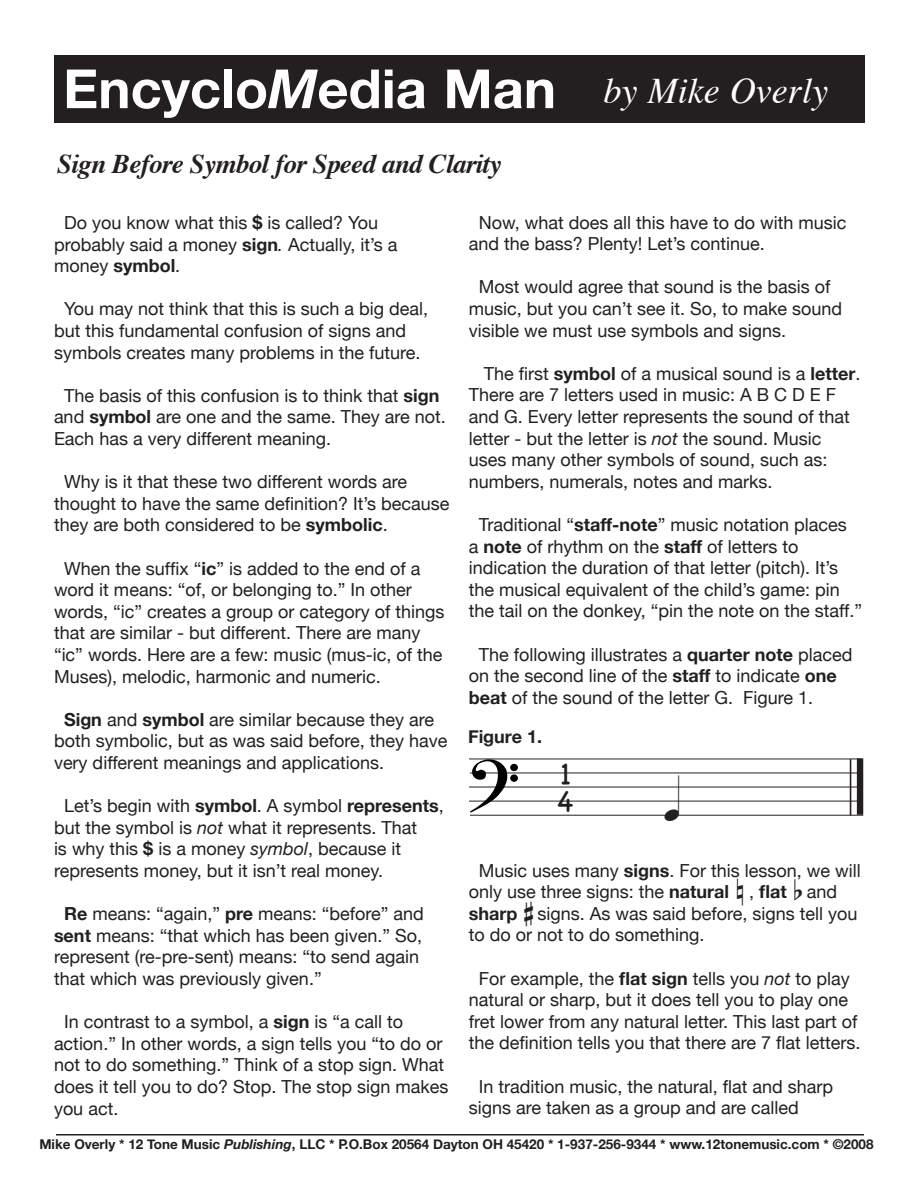
<style>
.page{position:relative;width:918px;height:1188px;background:#fff}
.page>*{position:absolute;margin:0;border:0;box-sizing:border-box;transform-origin:0 0}
.t1{font:700 54px "Helvetica Neue";color:#fff}
.t2{font:30.6px "Chalkboard";color:#231f20}
.t3{font:italic 700 27px "Times";letter-spacing:-.025em;color:#231f20}
.t4{font:18px/21.6px "Helvetica Neue";color:#231f20}
.t5{font:700 18px "Helvetica Neue";color:#231f20}
.t6{font:700 13.5px "Helvetica Neue";color:#231f20}
.s1{font-style:italic}
.s2{font-family:"Times";font-weight:400;font-style:italic;font-size:36px}
.s3{font-weight:700}
</style>
<div class="page">
<hr style="left:56px;top:1134px;width:808px;height:2px;background:#231f20">
<div style="left:54px;top:55px;width:811px;height:67px;background:#231f20"></div>
<hr style="left:850px;top:759px;width:1px;height:56px;background:#231f20">
<div style="left:857px;top:758px;width:6px;height:57px;background:#231f20"></div>
<hr style="left:469px;top:759px;width:392px;height:1px;background:#231f20">
<hr style="left:470px;top:773px;width:391px;height:1px;background:#231f20">
<hr style="left:469px;top:787px;width:392px;height:1px;background:#231f20">
<hr style="left:469px;top:801px;width:392px;height:1px;background:#231f20">
<hr style="left:470px;top:815px;width:393px;height:1px;background:#231f20">
<svg style="left:470px;top:759px;width:48px;height:54px"></svg>
<svg style="left:665px;top:786px;width:14px;height:30px"></svg>
<h1 class="t1" style="left:63px;top:55px;width:767px">Encyclo<span class="s1">M</span>edia Man <span class="s2">by Mike Overly</span></h1>
<h3 class="t3" style="left:57px;top:139px;width:446px">Sign Before Symbol for Speed and Clarity</h3>
<p class="t4" style="left:54px;top:212px;width:345px;text-indent:10px">Do you know what this <span class="s3">$</span> is called? You probably said a money <span class="s3">sign</span><span class="s1">.</span> Actually, it’s a money <span class="s3">symbol</span>.</p>
<p class="t4" style="left:54px;top:298px;width:376px;text-indent:10px">You may not think that this is such a big deal, but this fundamental confusion of signs and symbols creates many problems in the future.</p>
<p class="t4" style="left:54px;top:384px;width:393px;text-indent:10px">The basis of this confusion is to think that <span class="s3">sign </span>and <span class="s3">symbol</span> are one and the same. They are not.<br>Each has a very different meaning.</p>
<p class="t4" style="left:54px;top:471px;width:397px;text-indent:10px">Why is it that these two different words are thought to have the same definition? It’s because they are both considered to be <span class="s3">symbolic</span>.</p>
<p class="t4" style="left:54px;top:557px;width:392px;text-indent:10px">When the suffix “<span class="s3">ic</span>” is added to the end of a word it means: “of, or belonging to.” In other words, “ic” creates a group or category of things that are similar - but different. There are many “ic” words. Here are a few: music (mus-ic, of the Muses), melodic, harmonic and numeric.</p>
<p class="t4" style="left:54px;top:708px;width:395px;text-indent:10px"><span class="s3">Sign</span> and <span class="s3">symbol</span> are similar because they are both symbolic, but as was said before, they have very different meanings and applications.</p>
<p class="t4" style="left:54px;top:795px;width:391px;text-indent:10px">Let’s begin with <span class="s3">symbol</span>. A symbol <span class="s3">represents</span>, but the symbol is <span class="s1">not</span> what it represents. That<br>is why this <span class="s3">$</span> is a money <span class="s1">symbol</span>, because it represents money, but it isn’t real money.</p>
<p class="t4" style="left:54px;top:903px;width:371px;text-indent:10px"><span class="s3">Re</span> means: “again,” <span class="s3">pre</span> means: “before” and <span class="s3">sent</span> means: “that which has been given.” So, represent (re-pre-sent) means: “to send again that which was previously given.”</p>
<p class="t4" style="left:54px;top:1011px;width:396px;text-indent:10px">In contrast to a symbol, a <span class="s3">sign</span> is “a call to action.” In other words, a sign tells you “to do or not to do something.” Think of a stop sign. What does it tell you to do? Stop. The stop sign makes you act.</p>
<p class="t4" style="left:469px;top:211px;width:379px;text-indent:10px">Now, what does all this have to do with music and the bass? Plenty! Let’s continue.</p>
<p class="t4" style="left:469px;top:276px;width:375px;text-indent:10px">Most would agree that sound is the basis of music, but you can’t see it. So, to make sound visible we must use symbols and signs.</p>
<p class="t4" style="left:469px;top:362px;width:393px;text-indent:15px">The first <span class="s3">symbol</span> of a musical sound is a <span class="s3">letter</span>.<br>There are 7 letters used in music: A B C D E F and G. Every letter represents the sound of that letter - but the letter is <span class="s1">not</span> the sound. Music uses many other symbols of sound, such as: numbers, numerals, notes and marks.</p>
<p class="t4" style="left:469px;top:514px;width:395px;text-indent:10px">Traditional “<span class="s3">staff-note</span>” music notation places<br>a <span class="s3">note</span> of rhythm on the <span class="s3">staff</span> of letters to indication the duration of that letter (pitch). It’s the musical equivalent of the child’s game: pin the tail on the donkey, “pin the note on the staff.”</p>
<p class="t4" style="left:469px;top:643px;width:385px;text-indent:10px">The following illustrates a <span class="s3">quarter note</span> placed on the second line of the <span class="s3">staff</span> to indicate <span class="s3">one beat</span> of the sound of the letter G. Figure 1.</p>
<p class="t5" style="left:468px;top:725px;width:76px">Figure 1.</p>
<h2 class="t2" style="left:560px;top:755px;width:13px">1</h2>
<h2 class="t2" style="left:557px;top:782px;width:19px">4</h2>
<p class="t4" style="left:469px;top:859px;width:394px;text-indent:10px">Music uses many <span class="s3">signs</span>. For this lesson, we will only use three signs: the <span class="s3">natural</span> , <span class="s3">flat</span> and <span class="s3">sharp</span> signs. As was said before, signs tell you to do or not to do something.</p>
<p class="t4" style="left:469px;top:967px;width:393px;text-indent:10px">For example, the <span class="s3">flat sign</span> tells you <span class="s1">not</span> to play natural or sharp, but it does tell you to play one fret lower from any natural letter. This last part of the definition tells you that there are 7 flat letters.</p>
<p class="t4" style="left:469px;top:1075px;width:366px;text-indent:10px">In tradition music, the natural, flat and sharp signs are taken as a group and are called</p>
<p class="t6" style="left:39px;top:1136px;width:836px">Mike Overly * 12 Tone Music <span class="s1">Publishing</span>, LLC * P.O.Box 20564 Dayton OH 45420 * 1-937-256-9344 * www.12tonemusic.com * ©2008</p>
</div>
